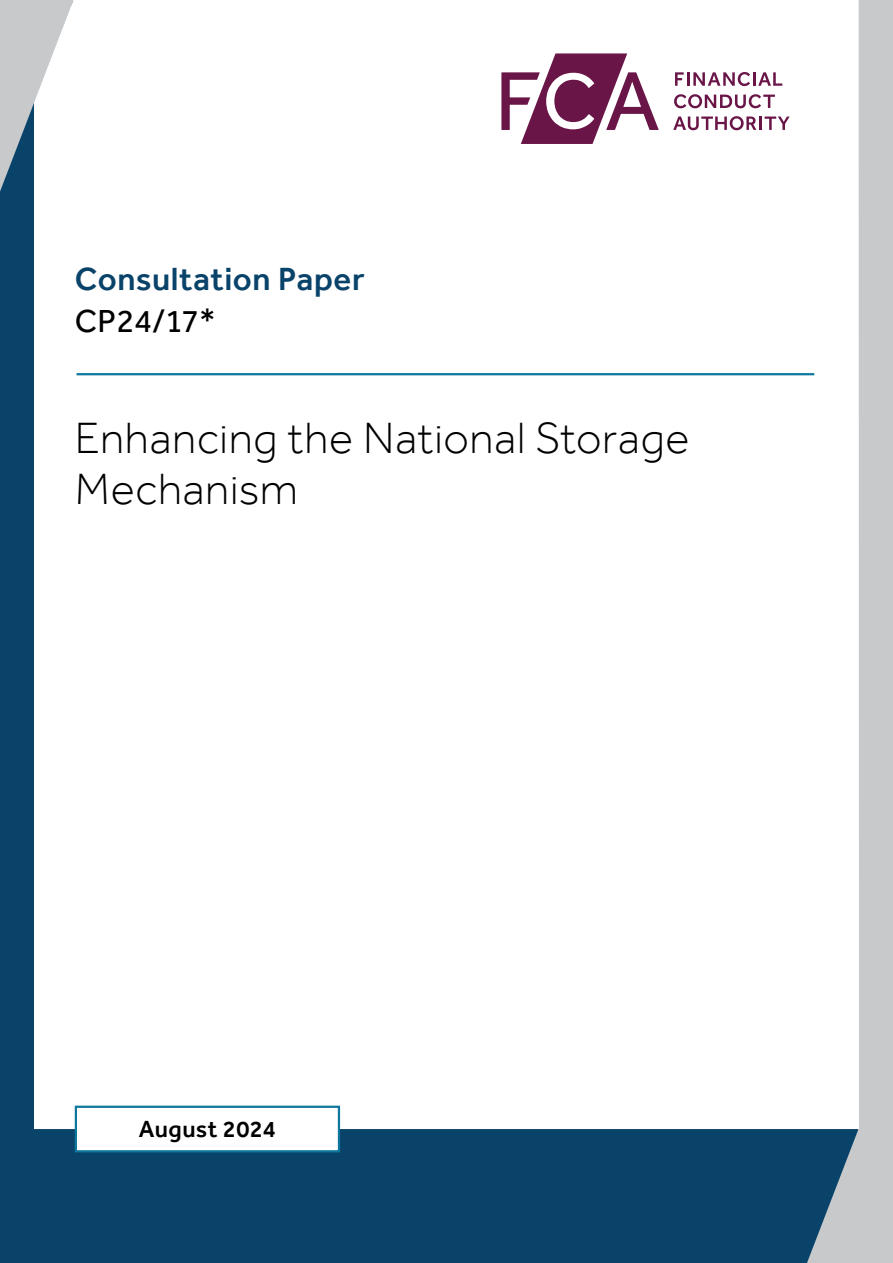
<style>
.page{position:relative;width:893px;height:1263px;background:#c7c9cb}
.page>*{position:absolute;margin:0;border:0;box-sizing:border-box;transform-origin:0 0}
.t1{font:300 45px/51px "Effra";letter-spacing:.015em;color:#000}
.t2{font:500 33px "Effra";letter-spacing:.015em;color:#09436a}
.t3{font:33px "Effra";letter-spacing:-.005em;color:#000}
.t4{font:500 24px "Effra";letter-spacing:.02em;color:#000}
</style>
<div class="page">
<div style="left:0;top:103px;width:802px;height:1160px;background:#09436a"></div>
<div style="left:34px;top:0;width:825px;height:1129px;background:#fff"></div>
<svg style="left:802px;top:1129px;width:56px;height:134px"></svg>
<svg style="left:501px;top:53px;width:158px;height:91px;background:#b0859f"></svg>
<svg style="left:675px;top:72px;width:107px;height:14px"></svg>
<svg style="left:674px;top:94px;width:101px;height:14px"></svg>
<svg style="left:673px;top:116px;width:117px;height:14px;background:#c7a8bb"></svg>
<hr style="left:77px;top:373px;width:737px;height:2px;background:#0e779e">
<div style="left:76px;top:1107px;width:263px;height:44px;background:#fff"></div>
<div style="left:75px;top:1106px;width:265px;height:46px;border:2px solid #0e779e"></div>
<p class="t2" style="left:75px;top:259px;width:291px">Consultation Paper</p>
<p class="t3" style="left:75px;top:302px;width:142px">CP24/17*</p>
<p class="t1" style="left:75px;top:412px;width:616px">Enhancing the National Storage<br>Mechanism</p>
<p class="t4" style="left:139px;top:1115px;width:139px">August 2024</p>
</div>
